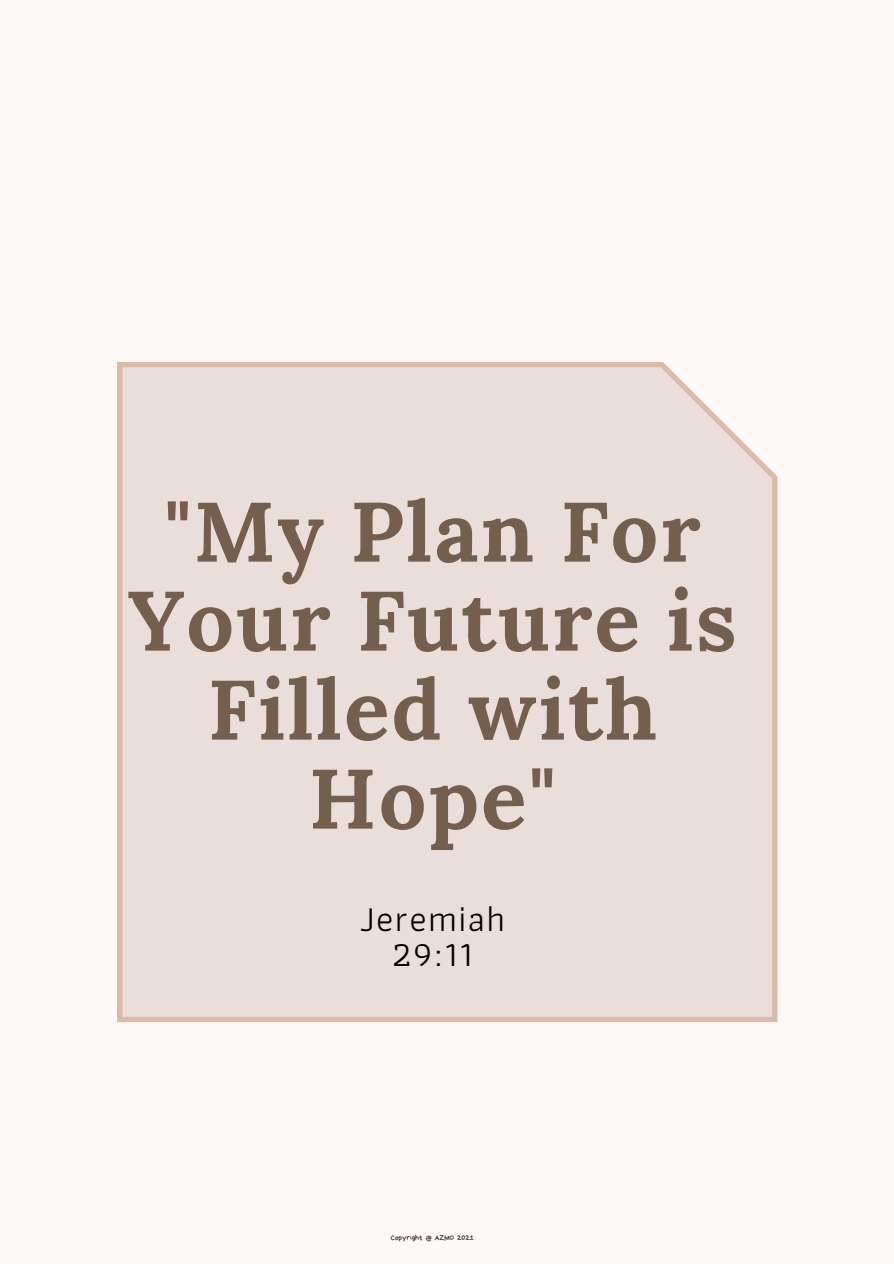
<style>
.page{position:relative;width:894px;height:1264px;background:#fff}
.page>*{position:absolute;margin:0;border:0;box-sizing:border-box;transform-origin:0 0}
.t1{font:700 84px/88.9px "Lora";letter-spacing:.025em;color:#745e4d;text-align:center}
.t2{font:36px/35px "Athiti";letter-spacing:.04em;color:#000;text-align:center}
.t3{font:7.65px "Bryndan Write";color:#483a34}
</style>
<div class="page">
<div style="left:0;top:0;width:893px;height:1263px;background:#fdf9f6"></div>
<div style="left:117px;top:362px;width:660px;height:660px;background:#eadeda"></div>
<p class="t1" style="left:128px;top:486px;width:609px">"My Plan For<br>Your Future is</p>
<p class="t1" style="left:208px;top:664px;width:450px">Filled with<br>Hope"</p>
<p class="t2" style="left:360px;top:900px;width:147px">Jeremiah<br>29:11</p>
<p class="t3" style="left:391px;top:1233px;width:84px">Copyright @ AZMO 2021</p>
</div>
